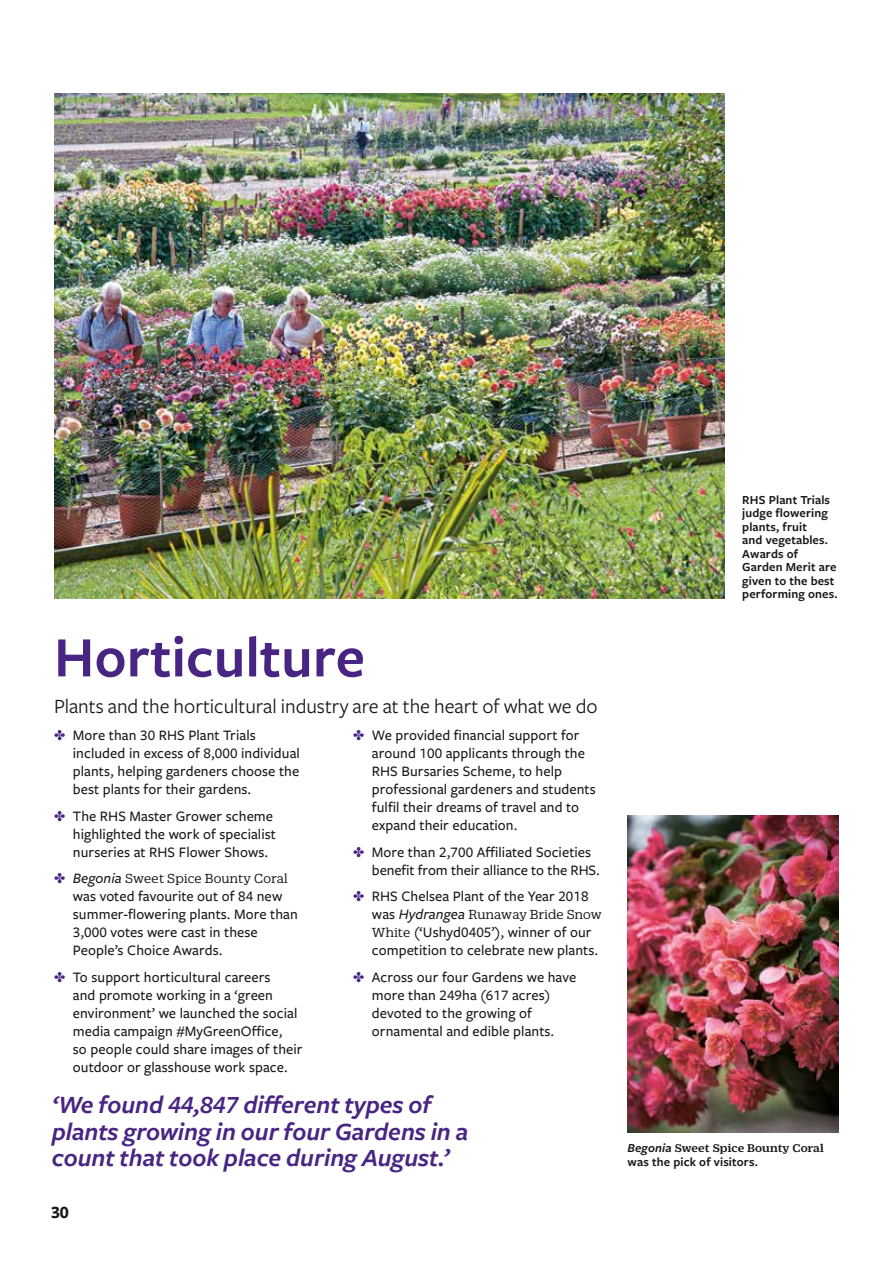
<style>
.page{position:relative;width:893px;height:1263px;background:#fff}
.page>*{position:absolute;margin:0;border:0;box-sizing:border-box;transform-origin:0 0}
.t1{font:600 59.1px "Freight Sans Pro";color:#492583}
.t2{font:italic 600 25.8px/26.5px "Freight Sans Pro";color:#492583}
.t3{font:21px "Freight Sans Pro";color:#181716}
.t4{font:700 18px "Freight Sans Pro";color:#181716}
.t5{font:500 15px/18px "Freight Sans Pro";letter-spacing:.005em;color:#181716}
.t6{font:14.25px "Duplicate Ionic";color:#181716;scale:1.05 1}
.t7{font:600 12.75px/13.5px "Freight Sans Pro";letter-spacing:.01em;color:#181716}
.t8{font:500 12.15px "Duplicate Ionic";letter-spacing:.005em;color:#181716;scale:1.05 1}
.s1{color:#492583}
.s2{font-family:"Freight Sans Pro";font-weight:500;font-style:italic;font-size:15px}
.s3{font-family:"Freight Sans Pro";font-weight:500;font-size:15px}
.s4{font-family:"Duplicate Ionic";font-weight:400;font-size:14.25px}
.s5{font-family:"Freight Sans Pro";font-weight:600;font-style:italic;font-size:12.75px}
</style>
<div class="page">
<img style="left:54px;top:94px;width:670px;height:504px">
<img style="left:628px;top:815px;width:211px;height:317px">
<h1 class="t1" style="left:54px;top:617px;width:313px">Horticulture</h1>
<h3 class="t3" style="left:54px;top:693px;width:545px">Plants and the horticultural industry are at the heart of what we do</h3>
<p class="t5" style="left:73px;top:725px;width:228px;text-indent:-19px"><span class="s1">✤</span> More than 30 RHS Plant Trials included in excess of 8,000 individual plants, helping gardeners choose the best plants for their gardens.</p>
<p class="t5" style="left:73px;top:806px;width:205px;text-indent:-19px"><span class="s1">✤</span> The RHS Master Grower scheme highlighted the work of specialist nurseries at RHS Flower Shows.</p>
<p class="t6" style="left:54px;top:869px;width:224px"><span class="s1">✤</span> <span class="s2">Begonia</span> Sweet Spice Bounty Coral</p>
<p class="t5" style="left:73px;top:886px;width:226px">was voted favourite out of 84 new summer-flowering plants. More than<br>3,000 votes were cast in these<br>People’s Choice Awards.</p>
<p class="t5" style="left:73px;top:967px;width:231px;text-indent:-19px"><span class="s1">✤</span> To support horticultural careers<br>and promote working in a ‘green environment’ we launched the social media campaign #MyGreenOffice,<br>so people could share images of their outdoor or glasshouse work space.</p>
<p class="t5" style="left:372px;top:725px;width:225px;text-indent:-19px"><span class="s1">✤</span> We provided financial support for around 100 applicants through the<br>RHS Bursaries Scheme, to help professional gardeners and students fulfil their dreams of travel and to expand their education.</p>
<p class="t5" style="left:372px;top:842px;width:229px;text-indent:-19px"><span class="s1">✤</span> More than 2,700 Affiliated Societies benefit from their alliance to the RHS.</p>
<p class="t5" style="left:353px;top:886px;width:237px"><span class="s1">✤</span> RHS Chelsea Plant of the Year 2018</p>
<p class="t6" style="left:372px;top:905px;width:220px"><span class="s3">was</span> <span class="s2">Hydrangea</span> Runaway Bride Snow</p>
<p class="t5" style="left:372px;top:922px;width:228px"><span class="s4">White</span> (‘Ushyd0405’), winner of our competition to celebrate new plants.</p>
<p class="t5" style="left:372px;top:967px;width:206px;text-indent:-19px"><span class="s1">✤</span> Across our four Gardens we have more than 249ha (617 acres) devoted to the growing of ornamental and edible plants.</p>
<h2 class="t2" style="left:52px;top:1091px;width:418px">‘We found 44,847 different types of plants growing in our four Gardens in a count that took place during August.’</h2>
<p class="t4" style="left:51px;top:1200px;width:19px">30</p>
<p class="t7" style="left:742px;top:492px;width:97px">RHS Plant Trials judge flowering plants, fruit<br>and vegetables.<br>Awards of<br>Garden Merit are given to the best performing ones.</p>
<p class="t8" style="left:628px;top:1140px;width:188px"><span class="s5">Begonia</span> Sweet Spice Bounty Coral</p>
<p class="t7" style="left:628px;top:1154px;width:132px">was the pick of visitors.</p>
</div>
